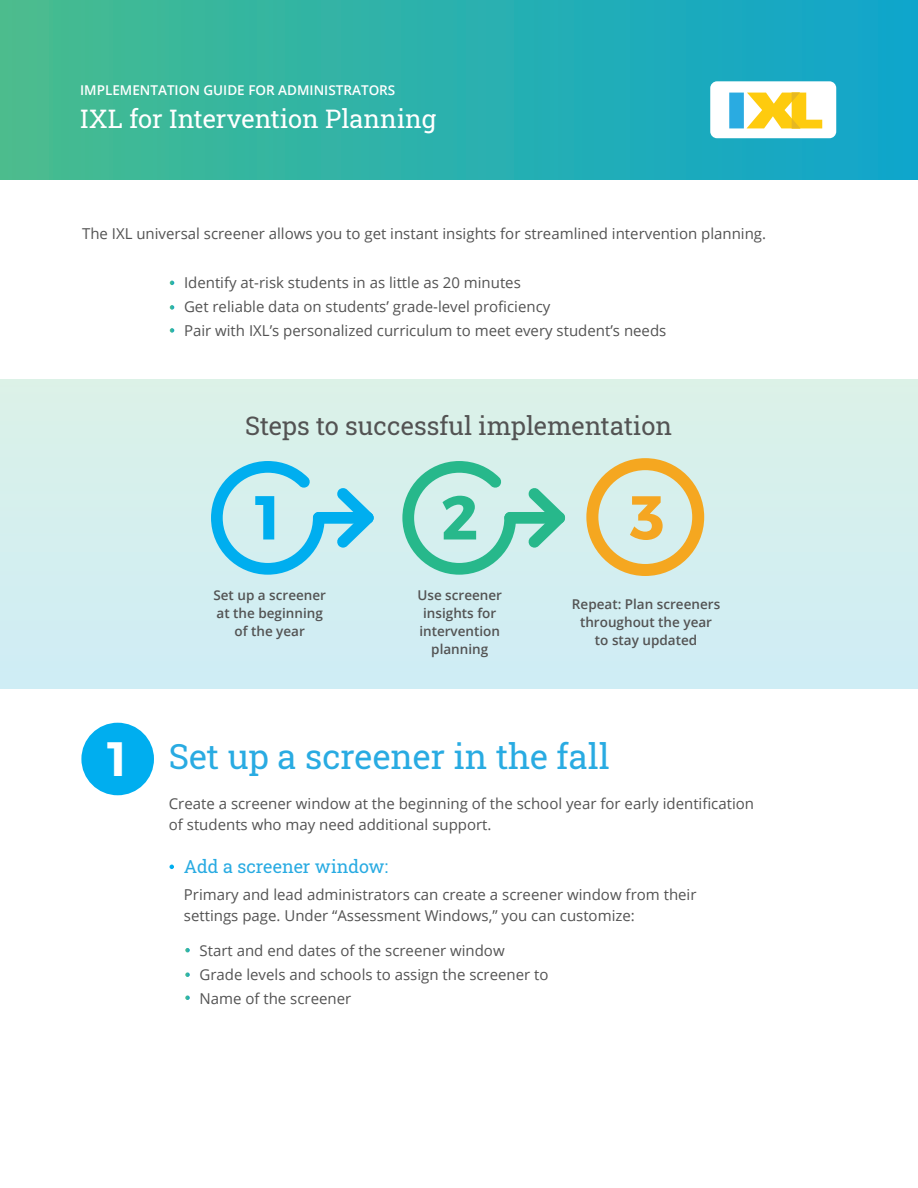
<style>
.page{position:relative;width:918px;height:1188px;background:#fff}
.page>*{position:absolute;margin:0;border:0;box-sizing:border-box;transform-origin:0 0}
.t1{font:700 48px "Montserrat";color:#fff}
.t2{font:34.5px "Roboto Slab";color:#29abe2}
.t3{font:25.5px "Roboto Slab";color:#535353}
.t4{font:25.5px "Roboto Slab";color:#fff}
.Blue_bullet{font:18px "Roboto Slab";color:#29abe2}
.t5{font:15px/21px "Open Sans";color:#535353}
.t6{font:600 13.5px/18px "Open Sans";color:#535353;text-align:center}
.t7{font:600 13.5px "Open Sans";color:#fff}
</style>
<div class="page">
<div style="left:0;top:379px;width:918px;height:309px;background:#d5efef"></div>
<div style="left:0;top:0;width:918px;height:179px;background:linear-gradient(to right,#47bc8e,#0ea5cd)"></div>
<div style="left:710px;top:81px;width:126px;height:57px;background:#fff;border-radius:7px"></div>
<div style="left:729px;top:93px;width:15px;height:35px;background:#2aabe1"></div>
<svg style="left:747px;top:93px;width:75px;height:35px"></svg>
<div style="left:81px;top:723px;width:73px;height:72px;background:#00aeef;border-radius:50%"></div>
<svg style="left:170px;top:281px;width:4px;height:4px"></svg>
<svg style="left:170px;top:305px;width:4px;height:5px"></svg>
<svg style="left:170px;top:328px;width:4px;height:5px"></svg>
<div style="left:504px;top:512px;width:61px;height:12px;background:#27b88b;border-radius:6px"></div>
<svg style="left:528px;top:488px;width:37px;height:60px"></svg>
<svg style="left:402px;top:461px;width:114px;height:114px"></svg>
<div style="left:313px;top:512px;width:61px;height:12px;background:#00aeef;border-radius:6px"></div>
<svg style="left:337px;top:488px;width:37px;height:60px"></svg>
<svg style="left:211px;top:461px;width:114px;height:114px"></svg>
<svg style="left:630px;top:496px;width:33px;height:44px"></svg>
<svg style="left:170px;top:865px;width:4px;height:4px"></svg>
<svg style="left:185px;top:948px;width:5px;height:4px"></svg>
<svg style="left:185px;top:972px;width:5px;height:5px"></svg>
<svg style="left:185px;top:995px;width:5px;height:5px"></svg>
<div style="left:586px;top:458px;width:118px;height:118px;border:12px solid #f5a720;border-radius:50%"></div>
<p class="t7" style="left:80px;top:81px;width:317px">IMPLEMENTATION GUIDE FOR ADMINISTRATORS</p>
<p class="t4" style="left:80px;top:101px;width:358px">IXL for Intervention Planning</p>
<p class="t5" style="left:82px;top:223px;width:686px">The IXL universal screener allows you to get instant insights for streamlined intervention planning.</p>
<p class="t5" style="left:184px;top:272px;width:338px">Identify at-risk students in as little as 20 minutes</p>
<p class="t5" style="left:184px;top:296px;width:368px">Get reliable data on students’ grade-level proficiency</p>
<p class="t5" style="left:184px;top:320px;width:484px">Pair with IXL’s personalized curriculum to meet every student’s needs</p>
<p class="t3" style="left:245px;top:408px;width:428px">Steps to successful implementation</p>
<p class="t6" style="left:213px;top:586px;width:114px">Set up a screener at the beginning of the year</p>
<p class="t6" style="left:417px;top:586px;width:86px">Use screener insights for intervention planning</p>
<p class="t6" style="left:572px;top:595px;width:150px">Repeat: Plan screeners throughout the year</p>
<p class="t6" style="left:595px;top:631px;width:104px">to stay updated</p>
<p class="t1" style="left:107px;top:724px;width:20px">1</p>
<p class="t2" style="left:169px;top:733px;width:443px">Set up a screener in the fall</p>
<p class="t5" style="left:169px;top:792px;width:587px">Create a screener window at the beginning of the school year for early identification</p>
<p class="t5" style="left:169px;top:813px;width:324px">of students who may need additional support.</p>
<p class="Blue_bullet" style="left:184px;top:854px;width:206px">Add a screener window:</p>
<p class="t5" style="left:184px;top:883px;width:514px">Primary and lead administrators can create a screener window from their settings page. Under “Assessment Windows,” you can customize:</p>
<p class="t5" style="left:200px;top:939px;width:307px">Start and end dates of the screener window</p>
<p class="t5" style="left:200px;top:963px;width:351px">Grade levels and schools to assign the screener to</p>
<p class="t5" style="left:200px;top:987px;width:153px">Name of the screener</p>
</div>
